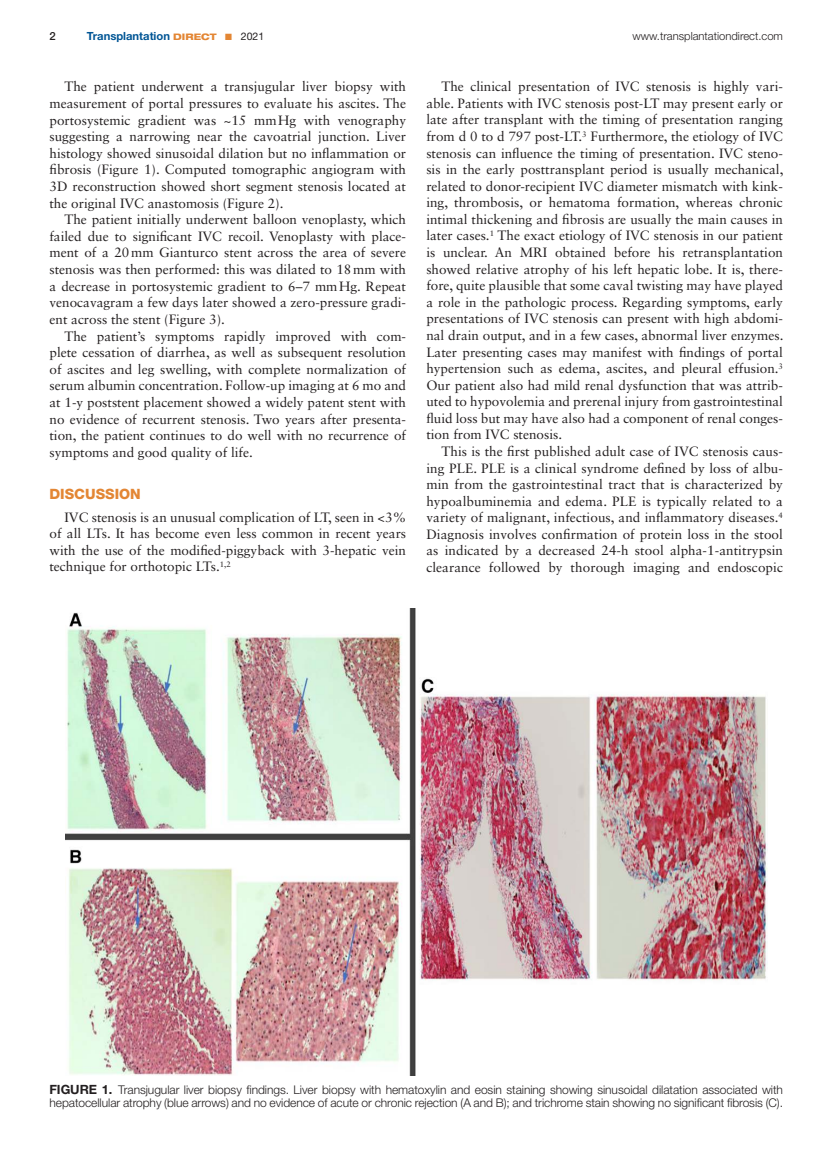
<style>
.page{position:relative;width:837px;height:1161px;background:#fff}
.page>*{position:absolute;margin:0;border:0;box-sizing:border-box;transform-origin:0 0}
.t1{font:800 14.25px "Helvetica Neue LT Std";color:#e38634}
.t2{font:13.5px/16.5px "Sabon LT Std";color:#231f20;text-align:justify}
.t3{font:300 12px/13.5px "Helvetica Neue LT Std";letter-spacing:-.005em;color:#231f20}
.t4{font:300 11.25px "Helvetica Neue LT Std";color:#231f20}
.t5{font:700 11.25px "Helvetica Neue LT Std";color:#005595}
.t6{font:500 11.25px "Helvetica Neue LT Std";color:#231f20}
.s1{font-weight:800;font-stretch:expanded;font-size:9px;color:#e38634}
.s2{color:#e38634}
.s3{font-weight:400;font-size:10.5px;color:#231f20}
.s4{font-weight:700;font-size:12.75px}
</style>
<div class="page">
<img style="left:65px;top:608px;width:702px;height:467px">
<p class="t6" style="left:50px;top:29px;width:8px">2</p>
<p class="t5" style="left:87px;top:29px;width:179px">Transplantation <span class="s1">DIRECT</span> <span class="s2">■</span> <span class="s3">2021</span></p>
<p class="t4" style="left:633px;top:29px;width:152px">www.transplantationdirect.com</p>
<p class="t2" style="left:50px;top:78px;width:358px;text-indent:15px">The patient underwent a transjugular liver biopsy with measurement of portal pressures to evaluate his ascites. The portosystemic gradient was ~15 mmHg with venography suggesting a narrowing near the cavoatrial junction. Liver histology showed sinusoidal dilation but no inflammation or fibrosis (Figure 1). Computed tomographic angiogram with 3D reconstruction showed short segment stenosis located at the original IVC anastomosis (Figure 2).</p>
<p class="t2" style="left:50px;top:211px;width:358px;text-indent:15px">The patient initially underwent balloon venoplasty, which failed due to significant IVC recoil. Venoplasty with place&shy;ment of a 20mm Gianturco stent across the area of severe stenosis was then performed: this was dilated to 18mm with a decrease in portosystemic gradient to 6–7 mmHg. Repeat venocavagram a few days later showed a zero-pressure gradi&shy;ent across the stent (Figure 3).</p>
<p class="t2" style="left:50px;top:327px;width:358px;text-indent:15px">The patient’s symptoms rapidly improved with com&shy;plete cessation of diarrhea, as well as subsequent resolution of ascites and leg swelling, with complete normalization of serum albumin concentration. Follow-up imaging at 6 mo and at 1-y poststent placement showed a widely patent stent with no evidence of recurrent stenosis. Two years after presenta&shy;tion, the patient continues to do well with no recurrence of symptoms and good quality of life.</p>
<p class="t1" style="left:50px;top:485px;width:93px">DISCUSSION</p>
<p class="t2" style="left:50px;top:508px;width:358px;text-indent:15px">IVC stenosis is an unusual complication of LT, seen in &lt;3% of all LTs. It has become even less common in recent years with the use of the modified-piggyback with 3-hepatic vein technique for orthotopic LTs.<sup>1,2</sup></p>
<p class="t2" style="left:426px;top:78px;width:359px;text-indent:15px">The clinical presentation of IVC stenosis is highly vari&shy;able. Patients with IVC stenosis post-LT may present early or late after transplant with the timing of presentation ranging from d 0 to d 797 post-LT.<sup>3</sup> Furthermore, the etiology of IVC stenosis can influence the timing of presentation. IVC steno&shy;sis in the early posttransplant period is usually mechanical, related to donor-recipient IVC diameter mismatch with kink&shy;ing, thrombosis, or hematoma formation, whereas chronic intimal thickening and fibrosis are usually the main causes in later cases.<sup>1</sup> The exact etiology of IVC stenosis in our patient is unclear. An MRI obtained before his retransplantation showed relative atrophy of his left hepatic lobe. It is, there&shy;fore, quite plausible that some caval twisting may have played a role in the pathologic process. Regarding symptoms, early presentations of IVC stenosis can present with high abdomi&shy;nal drain output, and in a few cases, abnormal liver enzymes.<br>Later presenting cases may manifest with findings of portal hypertension such as edema, ascites, and pleural effusion.<sup>3<br></sup>Our patient also had mild renal dysfunction that was attrib&shy;uted to hypovolemia and prerenal injury from gastrointestinal fluid loss but may have also had a component of renal conges&shy;tion from IVC stenosis.</p>
<p class="t2" style="left:426px;top:443px;width:358px;text-indent:15px">This is the first published adult case of IVC stenosis caus&shy;ing PLE. PLE is a clinical syndrome defined by loss of albu&shy;min from the gastrointestinal tract that is characterized by hypoalbuminemia and edema. PLE is typically related to a variety of malignant, infectious, and inflammatory diseases.<sup>4<br></sup>Diagnosis involves confirmation of protein loss in the stool as indicated by a decreased 24-h stool alpha-1-antitrypsin clearance followed by thorough imaging and endoscopic</p>
<p class="t3" style="left:49px;top:1082px;width:735px"><span class="s4">FIGURE 1.</span> Transjugular liver biopsy findings. Liver biopsy with hematoxylin and eosin staining showing sinusoidal dilatation associated with hepatocellular atrophy (blue arrows) and no evidence of acute or chronic rejection (A and B); and trichrome stain showing no significant fibrosis (C).</p>
</div>
